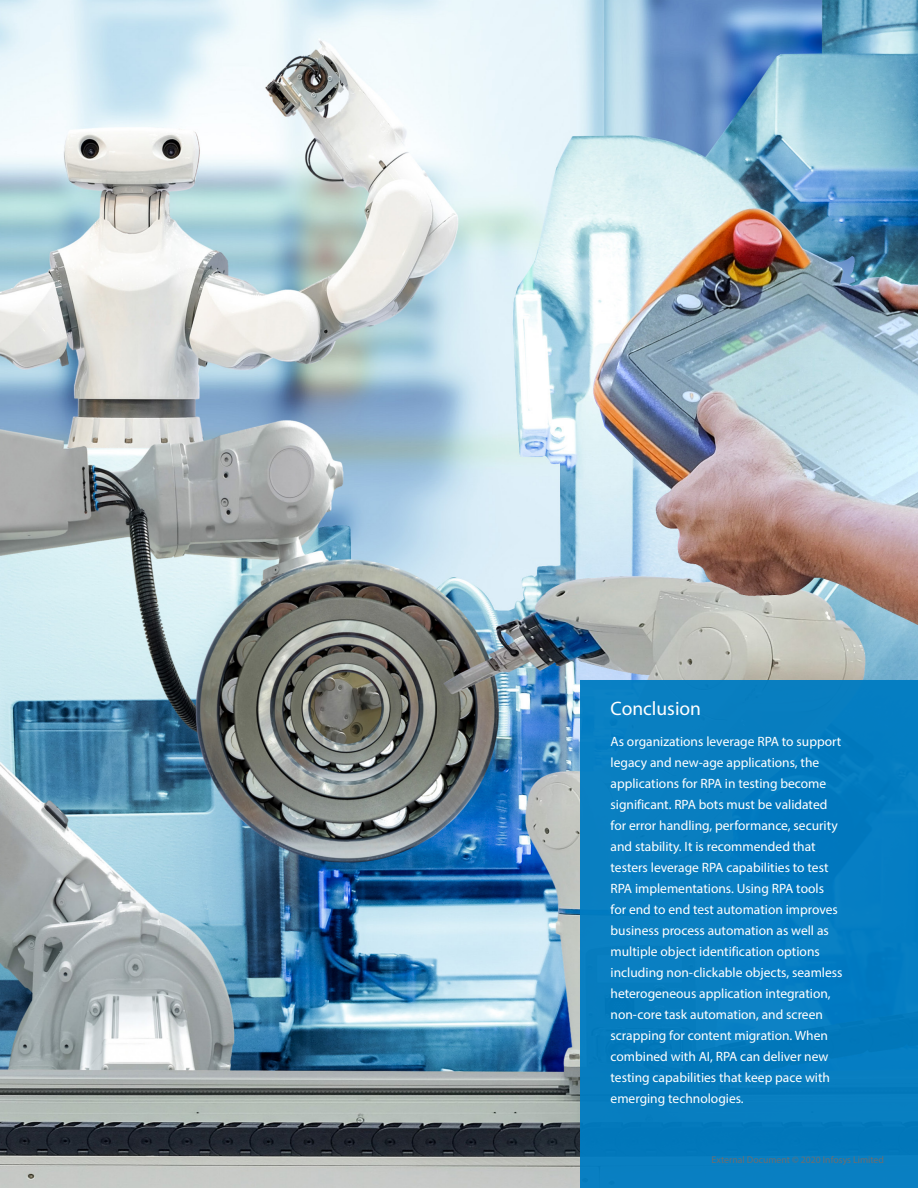
<style>
.page{position:relative;width:918px;height:1188px;background:#fff}
.page>*{position:absolute;margin:0;border:0;box-sizing:border-box;transform-origin:0 0}
.t1{font:19.5px "Myriad Pro";color:#fff}
.t2{font:13.5px/21px "Myriad Pro";color:#fff}
.t3{font:9.75px "Myriad Pro";color:#6c6d70}
</style>
<div class="page">
<img style="left:0;top:0;width:918px;height:1188px">
<div style="left:581px;top:681px;width:337px;height:507px;background:#077ec1"></div>
<h1 class="t1" style="left:611px;top:696px;width:92px">Conclusion</h1>
<p class="t2" style="left:611px;top:731px;width:233px">As organizations leverage RPA to support legacy and new-age applications, the applications for RPA in testing become significant. RPA bots must be validated for error handling, performance, security and stability. It is recommended that testers leverage RPA capabilities to test RPA implementations. Using RPA tools for end to end test automation improves business process automation as well as multiple object identification options including non-clickable objects, seamless heterogeneous application integration, non-core task automation, and screen scrapping for content migration. When combined with AI, RPA can deliver new testing capabilities that keep pace with emerging technologies.</p>
<p class="t3" style="left:712px;top:1154px;width:174px">External Document © 2020 Infosys Limited</p>
</div>
